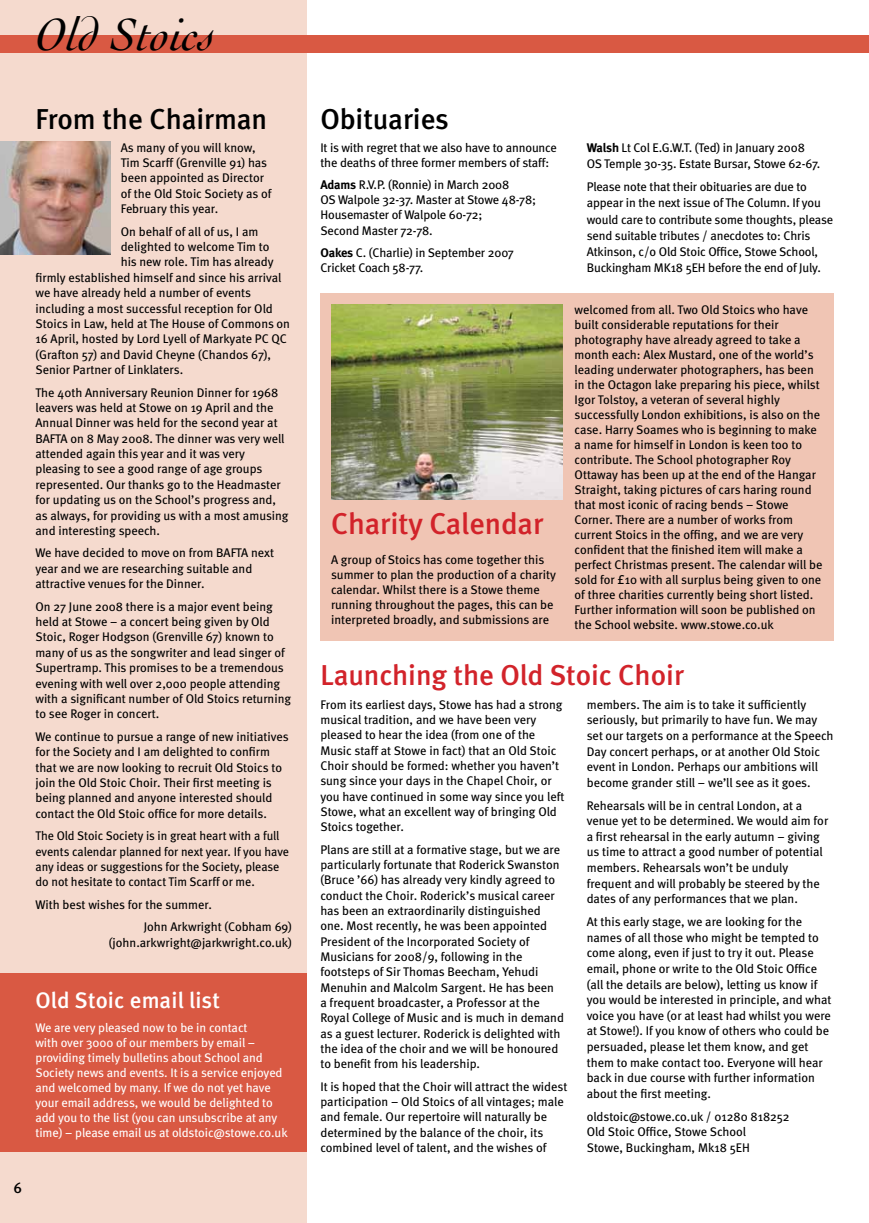
<style>
.page{position:relative;width:869px;height:1223px;background:#fff}
.page>*{position:absolute;margin:0;border:0;box-sizing:border-box;transform-origin:0 0}
.t1{font:italic 47.25px "Cochin";letter-spacing:.01em;color:#000}
.t2{font:500 30px "Meta";color:#d2232a}
.t3{font:500 28.75px "Meta";color:#000}
.t4{font:500 28.75px "Meta";color:#d2232a}
.t5{font:500 22.5px "Meta";letter-spacing:.005em;color:#fff}
.t6{font:500 15px "Meta";color:#000}
.t7{font:12.5px/15.4px "Meta";color:#000}
.t8{font:12.5px/15px "Meta";letter-spacing:-.005em;color:#fff}
.s1{font-weight:700}
</style>
<div class="page">
<div style="left:0;top:0;width:306px;height:1222px;background:#f5dace"></div>
<div style="left:0;top:973px;width:306px;height:179px;background:#d95943"></div>
<div style="left:320px;top:293px;width:513px;height:347px;background:#f0c5b4"></div>
<img style="left:0;top:142px;width:110px;height:112px">
<img style="left:331px;top:304px;width:231px;height:196px">
<div style="left:0;top:35px;width:868px;height:18px;background:#d95943"></div>
<h1 class="t1" style="left:35px;top:8px;width:182px">Old Stoics</h1>
<h3 class="t3" style="left:35px;top:102px;width:233px">From the Chairman</h3>
<p class="t7" style="left:121px;top:139px;width:152px">As many of you will know,<br>Tim Scarff (Grenville 91) has been appointed as Director of the Old Stoic Society as of<br>February this year.</p>
<p class="t7" style="left:121px;top:223px;width:139px">On behalf of all of us, I am</p>
<p class="t7" style="left:121px;top:239px;width:150px">delighted to welcome Tim to</p>
<p class="t7" style="left:121px;top:254px;width:154px">his new role. Tim has already</p>
<p class="t7" style="left:35px;top:269px;width:247px">firmly established himself and since his arrival</p>
<p class="t7" style="left:35px;top:285px;width:217px">we have already held a number of events</p>
<p class="t7" style="left:35px;top:300px;width:239px">including a most successful reception for Old</p>
<p class="t7" style="left:35px;top:316px;width:256px">Stoics in Law, held at The House of Commons on</p>
<p class="t7" style="left:35px;top:331px;width:253px">16 April, hosted by Lord Lyell of Markyate PC QC</p>
<p class="t7" style="left:35px;top:346px;width:237px">(Grafton 57) and David Cheyne (Chandos 67),</p>
<p class="t7" style="left:35px;top:362px;width:149px">Senior Partner of Linklaters.</p>
<p class="t7" style="left:35px;top:384px;width:254px">The 40th Anniversary Reunion Dinner for 1968 leavers was held at Stowe on 19 April and the Annual Dinner was held for the second year at BAFTA on 8 May 2008. The dinner was very well attended again this year and it was very pleasing to see a good range of age groups represented. Our thanks go to the Headmaster for updating us on the School’s progress and, as always, for providing us with a most amusing and interesting speech.</p>
<p class="t7" style="left:35px;top:545px;width:240px">We have decided to move on from BAFTA next year and we are researching suitable and attractive venues for the Dinner.</p>
<p class="t7" style="left:35px;top:598px;width:257px">On 27 June 2008 there is a major event being held at Stowe – a concert being given by Old Stoic, Roger Hodgson (Grenville 67) known to many of us as the songwriter and lead singer of Supertramp. This promises to be a tremendous evening with well over 2,000 people attending with a significant number of Old Stoics returning to see Roger in concert.</p>
<p class="t7" style="left:35px;top:728px;width:255px">We continue to pursue a range of new initiatives for the Society and I am delighted to confirm that we are now looking to recruit Old Stoics to join the Old Stoic Choir. Their first meeting is being planned and anyone interested should contact the Old Stoic office for more details.</p>
<p class="t7" style="left:35px;top:828px;width:255px">The Old Stoic Society is in great heart with a full events calendar planned for next year. If you have any ideas or suggestions for the Society, please do not hesitate to contact Tim Scarff or me.</p>
<p class="t7" style="left:144px;top:893px;width:150px;line-height:22.5px;text-indent:-108px">With best wishes for the summer.<br>John Arkwright (Cobham 69)</p>
<p class="t7" style="left:109px;top:934px;width:184px">(john.arkwright@jarkwright.co.uk)</p>
<h3 class="t5" style="left:35px;top:987px;width:186px">Old Stoic email list</h3>
<p class="t8" style="left:35px;top:1019px;width:253px">We are very pleased now to be in contact<br>with over 3000 of our members by email – providing timely bulletins about School and Society news and events. It is a service enjoyed and welcomed by many. If we do not yet have your email address, we would be delighted to add you to the list (you can unsubscribe at any time) – please email us at oldstoic@stowe.co.uk</p>
<p class="t6" style="left:13px;top:1179px;width:10px">6</p>
<h3 class="t3" style="left:320px;top:102px;width:130px">Obituaries</h3>
<p class="t7" style="left:320px;top:139px;width:238px">It is with regret that we also have to announce the deaths of three former members of staff:</p>
<p class="t7" style="left:320px;top:177px;width:217px"><span class="s1">Adams</span> R.V.P. (Ronnie) in March 2008<br>OS Walpole 32-37. Master at Stowe 48-78;<br>Housemaster of Walpole 60-72;<br>Second Master 72-78.</p>
<p class="t7" style="left:320px;top:245px;width:195px"><span class="s1">Oakes</span> C. (Charlie) in September 2007<br>Cricket Coach 58-77.</p>
<h2 class="t2" style="left:331px;top:506px;width:214px">Charity Calendar</h2>
<p class="t7" style="left:331px;top:551px;width:226px;line-height:15px">A group of Stoics has come together this summer to plan the production of a charity calendar. Whilst there is a Stowe theme running throughout the pages, this can be interpreted broadly, and submissions are</p>
<p class="t7" style="left:586px;top:139px;width:235px;line-height:16.2px"><span class="s1">Walsh</span> Lt Col E.G.W.T. (Ted) in January 2008<br>OS Temple 30-35. Estate Bursar, Stowe 62-67.</p>
<p class="t7" style="left:586px;top:178px;width:248px;line-height:16.1px">Please note that their obituaries are due to appear in the next issue of The Column. If you would care to contribute some thoughts, please send suitable tributes / anecdotes to: Chris Atkinson, c/o Old Stoic Office, Stowe School, Buckingham MK18 5EH before the end of July.</p>
<p class="t7" style="left:574px;top:302px;width:249px;line-height:15px">welcomed from all. Two Old Stoics who have built considerable reputations for their photography have already agreed to take a month each: Alex Mustard, one of the world’s leading underwater photographers, has been in the Octagon lake preparing his piece, whilst Igor Tolstoy, a veteran of several highly successfully London exhibitions, is also on the case. Harry Soames who is beginning to make a name for himself in London is keen too to contribute. The School photographer Roy Ottaway has been up at the end of the Hangar Straight, taking pictures of cars haring round that most iconic of racing bends – Stowe Corner. There are a number of works from current Stoics in the offing, and we are very confident that the finished item will make a perfect Christmas present. The calendar will be sold for £10 with all surplus being given to one of three charities currently being short listed.<br>Further information will soon be published on the School website. www.stowe.co.uk</p>
<h3 class="t4" style="left:320px;top:658px;width:365px">Launching the Old Stoic Choir</h3>
<p class="t7" style="left:320px;top:696px;width:245px">From its earliest days, Stowe has had a strong musical tradition, and we have been very pleased to hear the idea (from one of the Music staff at Stowe in fact) that an Old Stoic Choir should be formed: whether you haven’t sung since your days in the Chapel Choir, or you have continued in some way since you left Stowe, what an excellent way of bringing Old Stoics together.</p>
<p class="t7" style="left:320px;top:841px;width:245px">Plans are still at a formative stage, but we are particularly fortunate that Roderick Swanston (Bruce ’66) has already very kindly agreed to conduct the Choir. Roderick’s musical career has been an extraordinarily distinguished one. Most recently, he was been appointed President of the Incorporated Society of Musicians for 2008/9, following in the footsteps of Sir Thomas Beecham, Yehudi Menuhin and Malcolm Sargent. He has been<br>a frequent broadcaster, a Professor at the Royal College of Music and is much in demand as a guest lecturer. Roderick is delighted with the idea of the choir and we will be honoured to benefit from his leadership.</p>
<p class="t7" style="left:320px;top:1078px;width:248px">It is hoped that the Choir will attract the widest participation – Old Stoics of all vintages; male and female. Our repertoire will naturally be determined by the balance of the choir, its combined level of talent, and the wishes of</p>
<p class="t7" style="left:586px;top:696px;width:248px">members. The aim is to take it sufficiently seriously, but primarily to have fun. We may set our targets on a performance at the Speech Day concert perhaps, or at another Old Stoic event in London. Perhaps our ambitions will become grander still – we’ll see as it goes.</p>
<p class="t7" style="left:586px;top:797px;width:243px">Rehearsals will be in central London, at a venue yet to be determined. We would aim for a first rehearsal in the early autumn – giving us time to attract a good number of potential members. Rehearsals won’t be unduly frequent and will probably be steered by the dates of any performances that we plan.</p>
<p class="t7" style="left:586px;top:913px;width:246px">At this early stage, we are looking for the names of all those who might be tempted to come along, even if just to try it out. Please email, phone or write to the Old Stoic Office (all the details are below), letting us know if you would be interested in principle, and what voice you have (or at least had whilst you were at Stowe!). If you know of others who could be persuaded, please let them know, and get them to make contact too. Everyone will hear back in due course with further information about the first meeting.</p>
<p class="t7" style="left:586px;top:1108px;width:204px">oldstoic@stowe.co.uk / 01280 818252<br>Old Stoic Office, Stowe School<br>Stowe, Buckingham, Mk18 5EH</p>
</div>
